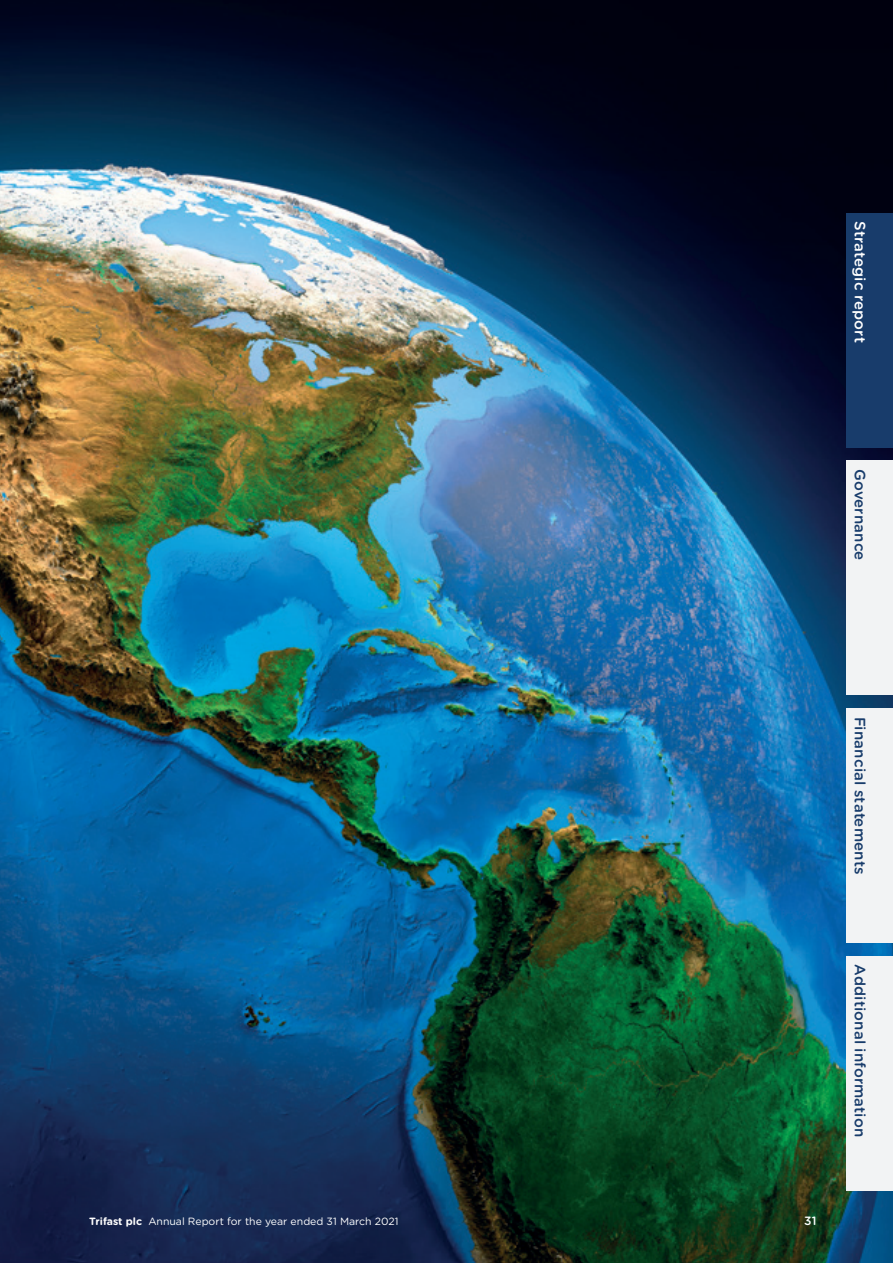
<style>
.page{position:relative;width:893px;height:1263px;background:#fff}
.page>*{position:absolute;margin:0;border:0;box-sizing:border-box;transform-origin:0 0}
.t1{font:500 15px "Gotham Rounded";letter-spacing:.01em;color:#183c6b}
.t2{font:500 15px "Gotham Rounded";letter-spacing:.005em;color:#fff}
.t3{font:500 12px "Gotham Rounded";color:#fff}
.t4{font:10.5px "Gotham Rounded";color:#fff}
.s1{font-weight:700}
</style>
<div class="page">
<img style="left:0;top:0;width:893px;height:1263px">
<div style="left:846px;top:213px;width:47px;height:235px;background:#183c6b"></div>
<div style="left:846px;top:460px;width:47px;height:235px;background:#f2f3f4"></div>
<div style="left:846px;top:708px;width:47px;height:235px;background:#f2f3f4"></div>
<div style="left:846px;top:956px;width:47px;height:235px;background:#f2f3f4"></div>
<p class="t2" style="left:871px;top:221px;width:124px;rotate:90deg">Strategic report</p>
<p class="t1" style="left:871px;top:469px;width:93px;rotate:90deg">Governance</p>
<p class="t4" style="left:89px;top:1214px;width:311px"><span class="s1">Trifast plc</span> Annual Report for the year ended 31 March 2021</p>
<p class="t3" style="left:804px;top:1212px;width:14px">31</p>
<p class="t1" style="left:871px;top:716px;width:160px;rotate:90deg">Financial statements</p>
<p class="t1" style="left:871px;top:964px;width:174px;rotate:90deg">Additional information</p>
</div>
